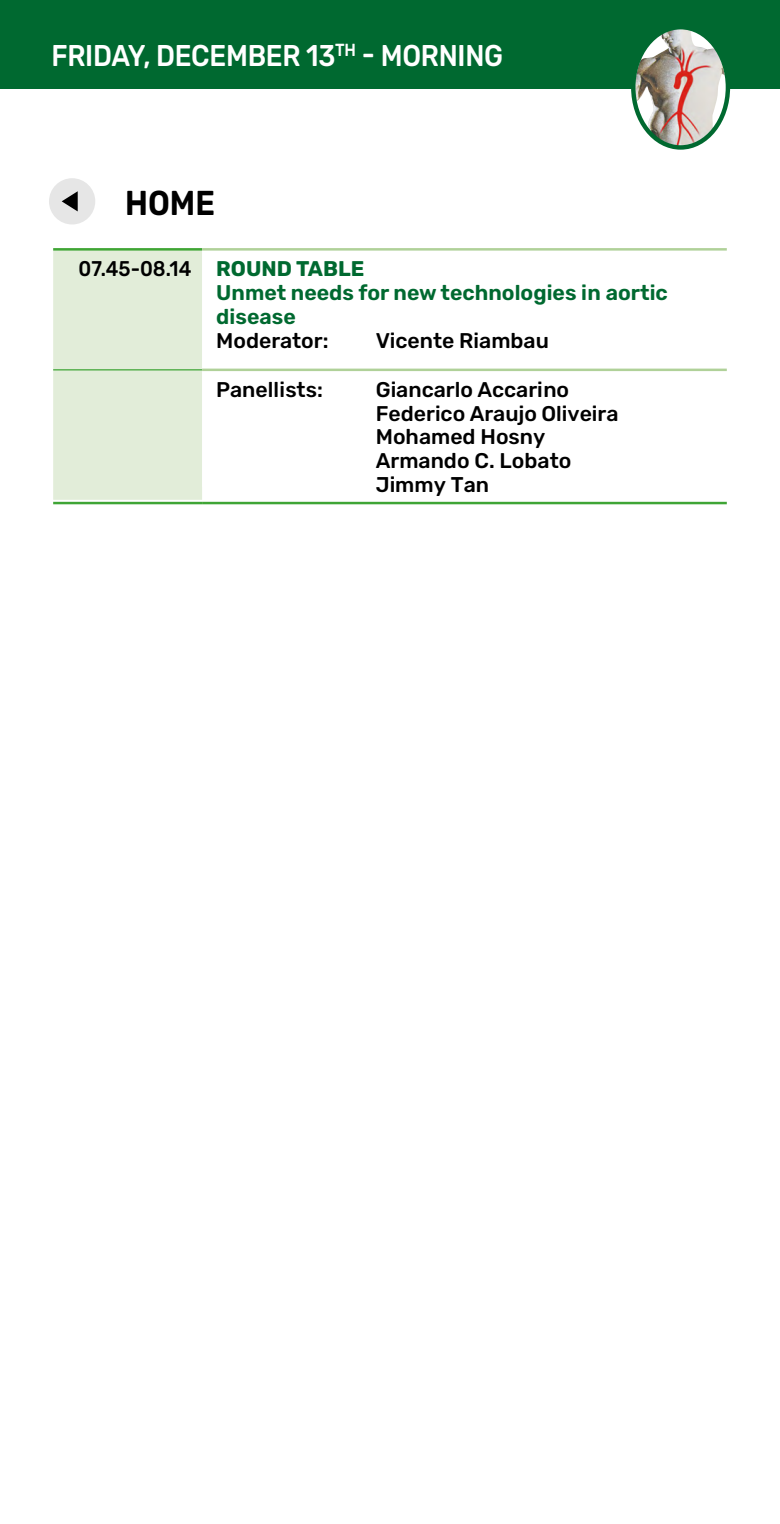
<style>
.page{position:relative;width:780px;height:1524px;background:#fff}
.page>*{position:absolute;margin:0;border:0;box-sizing:border-box;transform-origin:0 0}
.t1{font:600 34.5px "Rubik";color:#000;scale:.9 1}
.t2{font:500 30px "Rubik";letter-spacing:-.01em;color:#fff;scale:.9 1}
.t3{font:500 21.25px/23.8px "Rubik";color:#000}
.t4{font:600 21.25px/23.8px "Rubik";color:#006930}
.s1{font-weight:500;color:#000}
.s2{font-weight:700}
</style>
<div class="page">
<div style="left:49px;top:178px;width:46px;height:46px;background:#e6e6e6;border-radius:50%"></div>
<svg style="left:62px;top:191px;width:16px;height:20px"></svg>
<div style="left:0;top:0;width:780px;height:88px;background:#006930"></div>
<img style="left:633px;top:30px;width:91px;height:115px">
<div style="left:631px;top:25px;width:99px;height:125px;border:4px solid #006930;border-radius:50%"></div>
<div style="left:53px;top:251px;width:149px;height:249px;background:#e2edd9"></div>
<svg style="left:202px;top:368px;width:524px;height:1px"></svg>
<hr style="left:53px;top:248px;width:149px;height:3px;background:#3fa535">
<hr style="left:202px;top:248px;width:524px;height:3px;background:#b0d199">
<hr style="left:53px;top:369px;width:149px;height:1px;background:#3fa535">
<hr style="left:202px;top:369px;width:524px;height:2px;background:#b0d199">
<hr style="left:53px;top:502px;width:149px;height:2px;background:#3fa535">
<hr style="left:202px;top:502px;width:524px;height:2px;background:#3fa535">
<h2 class="t2" style="left:51px;top:39px;width:503px">FRIDAY, DECEMBER 13<sup>TH</sup> - MORNING</h2>
<h1 class="t1" style="left:125px;top:183px;width:101px">HOME</h1>
<p class="t4" style="left:216px;top:258px;width:453px;text-indent:-138px"><span class="s1">07.45-08.14</span> <span class="s2">ROUND TABLE<br></span>Unmet needs for new technologies in aortic disease</p>
<p class="t3" style="left:216px;top:329px;width:114px">Moderator:</p>
<p class="t3" style="left:376px;top:329px;width:175px">Vicente Riambau</p>
<p class="t3" style="left:216px;top:378px;width:108px">Panellists:</p>
<p class="t3" style="left:376px;top:378px;width:244px">Giancarlo Accarino<br>Federico Araujo Oliveira<br>Mohamed Hosny<br>Armando C. Lobato<br>Jimmy Tan</p>
</div>
